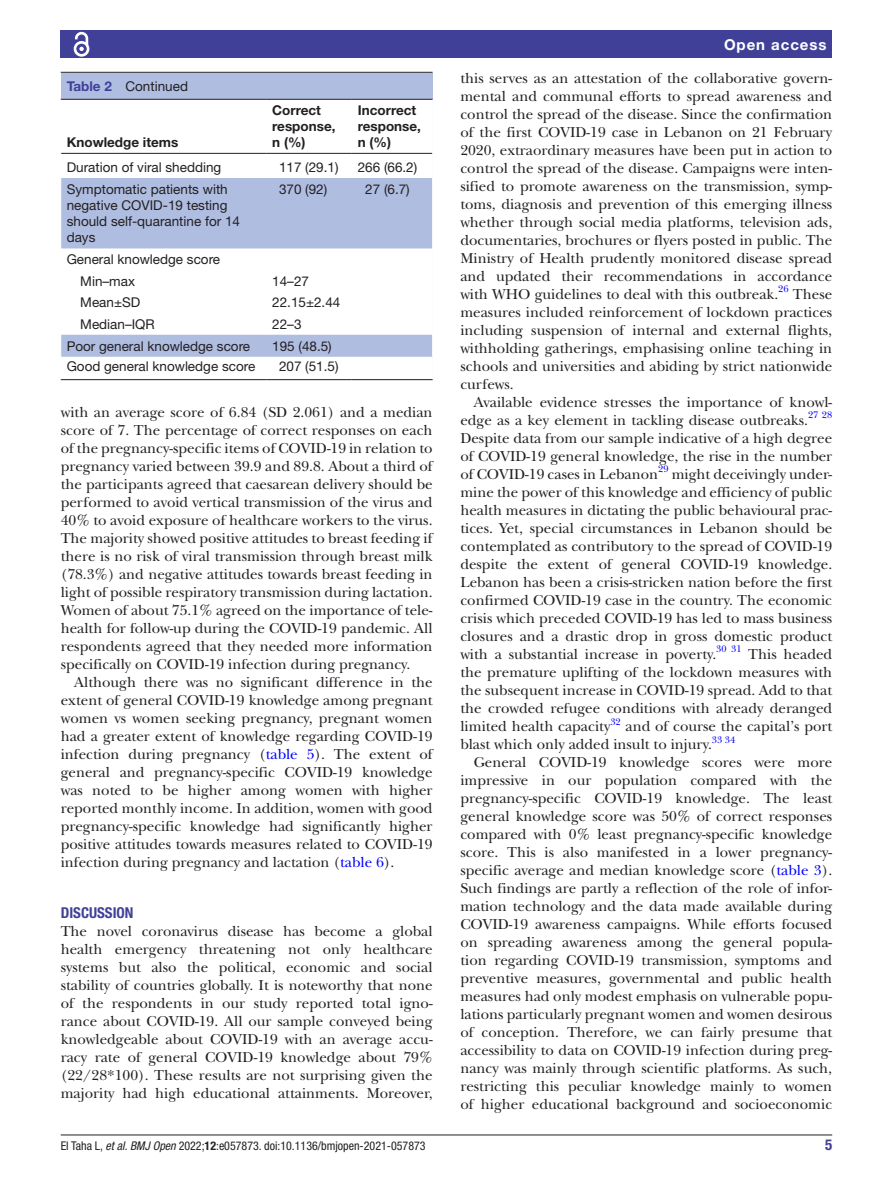
<style>
.page{position:relative;width:893px;height:1191px;background:#fff}
.page>*{position:absolute;margin:0;border:0;box-sizing:border-box;transform-origin:0 0}
.t1{font:15px/18px "New Baskerville";color:#231f20;text-align:justify}
.t2{font:700 condensed 15px "Helvetica Neue LT Std";color:#414099}
.t3{font:700 15px "Helvetica Neue LT Std";letter-spacing:.065em;color:#fff}
.t4{font:13.5px/16.2px "Helvetica Neue LT Std";color:#231f20}
.t5{font:700 13.5px/16.2px "Helvetica Neue LT Std";color:#231f20}
.t6{font:condensed 12px "Helvetica Neue LT Std";color:#231f20}
.t7{font:9.9px "New Baskerville";color:#00f}
.s1{font-weight:700;color:#414099}
.s2{color:#00f}
.s3{font-style:italic}
.s4{font-weight:700}
</style>
<div class="page">
<hr style="left:61px;top:1134px;width:771px;height:1px;background:#231f20">
<div style="left:61px;top:31px;width:771px;height:27px;background:#414099"></div>
<svg style="left:73px;top:31px;width:17px;height:26px"></svg>
<div style="left:61px;top:91px;width:372px;height:289px;background:#afbde1"></div>
<div style="left:61px;top:100px;width:371px;height:279px;background:#fff"></div>
<svg style="left:61px;top:178px;width:371px;height:178px"></svg>
<hr style="left:61px;top:99px;width:205px;height:1px;background:#231f20">
<hr style="left:61px;top:153px;width:205px;height:1px;background:#231f20">
<hr style="left:266px;top:99px;width:86px;height:1px;background:#231f20">
<hr style="left:266px;top:153px;width:86px;height:1px;background:#231f20">
<hr style="left:352px;top:99px;width:81px;height:1px;background:#231f20">
<hr style="left:352px;top:153px;width:80px;height:1px;background:#231f20">
<hr style="left:61px;top:379px;width:205px;height:1px;background:#231f20">
<hr style="left:266px;top:379px;width:86px;height:1px;background:#231f20">
<hr style="left:352px;top:379px;width:81px;height:1px;background:#231f20">
<hr style="left:432px;top:100px;width:1px;height:53px;background:#fff">
<svg style="left:432px;top:153px;width:1px;height:25px"></svg>
<hr style="left:432px;top:178px;width:1px;height:70px;background:#fff">
<svg style="left:432px;top:248px;width:1px;height:131px"></svg>
<div style="left:61px;top:73px;width:372px;height:18px;background:#afbde1"></div>
<hr style="left:61px;top:72px;width:372px;height:1px;background:#231f20">
<p class="t4" style="left:67px;top:78px;width:123px"><span class="s1">Table 2</span> Continued</p>
<p class="t5" style="left:67px;top:134px;width:113px">Knowledge items</p>
<p class="t5" style="left:272px;top:102px;width:65px">Correct response, n (%)</p>
<p class="t5" style="left:358px;top:102px;width:65px">Incorrect response, n (%)</p>
<p class="t4" style="left:67px;top:159px;width:156px">Duration of viral shedding</p>
<p class="t4" style="left:279px;top:159px;width:61px">117 (29.1)</p>
<p class="t4" style="left:358px;top:159px;width:61px">266 (66.2)</p>
<p class="t4" style="left:67px;top:180px;width:175px">Symptomatic patients with negative COVID-19 testing should self-quarantine for 14 days</p>
<p class="t4" style="left:279px;top:180px;width:50px">370 (92)</p>
<p class="t4" style="left:365px;top:180px;width:46px">27 (6.7)</p>
<p class="t4" style="left:80px;top:248px;width:141px;line-height:21.6px;text-indent:-14px">General knowledge score<br>Min–max</p>
<p class="t4" style="left:272px;top:272px;width:38px">14–27</p>
<p class="t4" style="left:80px;top:294px;width:62px">Mean±SD</p>
<p class="t4" style="left:272px;top:294px;width:70px">22.15±2.44</p>
<p class="t4" style="left:80px;top:316px;width:76px">Median–IQR</p>
<p class="t4" style="left:272px;top:316px;width:31px">22–3</p>
<p class="t4" style="left:67px;top:337px;width:185px">Poor general knowledge score</p>
<p class="t4" style="left:272px;top:337px;width:61px">195 (48.5)</p>
<p class="t4" style="left:67px;top:357px;width:190px">Good general knowledge score</p>
<p class="t4" style="left:279px;top:357px;width:61px">207 (51.5)</p>
<p class="t1" style="left:61px;top:403px;width:373px">with an average score of 6.84 (SD 2.061) and a median score of 7. The percentage of correct responses on each of the pregnancy-specific items of COVID-19 in relation to pregnancy varied between 39.9 and 89.8. About a third of the participants agreed that caesarean delivery should be performed to avoid vertical transmission of the virus and 40% to avoid exposure of healthcare workers to the virus.<br>The majority showed positive attitudes to breast feeding if there is no risk of viral transmission through breast milk (78.3%) and negative attitudes towards breast feeding in light of possible respiratory transmission during lactation.<br>Women of about 75.1% agreed on the importance of tele&shy;health for follow-up during the COVID-19 pandemic. All respondents agreed that they needed more information specifically on COVID-19 infection during pregnancy.</p>
<p class="t1" style="left:61px;top:673px;width:373px;text-indent:14px">Although there was no significant difference in the extent of general COVID-19 knowledge among pregnant women vs women seeking pregnancy, pregnant women had a greater extent of knowledge regarding COVID-19 infection during pregnancy (<span class="s2">table 5</span>). The extent of general and pregnancy-specific COVID-19 knowledge was noted to be higher among women with higher reported monthly income. In addition, women with good pregnancy-specific knowledge had significantly higher positive attitudes towards measures related to COVID-19 infection during pregnancy and lactation (<span class="s2">table 6</span>).</p>
<p class="t2" style="left:61px;top:903px;width:74px">DISCUSSION</p>
<p class="t1" style="left:61px;top:922px;width:373px">The novel coronavirus disease has become a global health emergency threatening not only healthcare systems but also the political, economic and social stability of countries globally. It is noteworthy that none of the respondents in our study reported total igno&shy;rance about COVID-19. All our sample conveyed being knowledgeable about COVID-19 with an average accu&shy;racy rate of general COVID-19 knowledge about 79% (22/28*100). These results are not surprising given the majority had high educational attainments. Moreover,</p>
<p class="t3" style="left:724px;top:35px;width:104px">Open access</p>
<p class="t1" style="left:460px;top:69px;width:373px">this serves as an attestation of the collaborative govern&shy;mental and communal efforts to spread awareness and control the spread of the disease. Since the confirmation of the first COVID-19 case in Lebanon on 21 February 2020, extraordinary measures have been put in action to control the spread of the disease. Campaigns were inten&shy;sified to promote awareness on the transmission, symp&shy;toms, diagnosis and prevention of this emerging illness whether through social media platforms, television ads, documentaries, brochures or flyers posted in public. The Ministry of Health prudently monitored disease spread and updated their recommendations in accordance with WHO guidelines to deal with this outbreak.<sup>26</sup> These measures included reinforcement of lockdown practices including suspension of internal and external flights, withholding gatherings, emphasising online teaching in schools and universities and abiding by strict nationwide curfews.</p>
<p class="t1" style="left:460px;top:393px;width:373px;text-indent:13px">Available evidence stresses the importance of knowl&shy;edge as a key element in tackling disease outbreaks.</p>
<p class="t7" style="left:808px;top:409px;width:26px">27 28</p>
<p class="t1" style="left:460px;top:429px;width:373px">Despite data from our sample indicative of a high degree of COVID-19 general knowledge, the rise in the number of COVID-19 cases in Lebanon</p>
<p class="t7" style="left:658px;top:463px;width:12px">29</p>
<p class="t1" style="left:460px;top:465px;width:373px;text-indent:211px">might deceivingly under&shy;mine the power of this knowledge and efficiency of public health measures in dictating the public behavioural prac&shy;tices. Yet, special circumstances in Lebanon should be contemplated as contributory to the spread of COVID-19 despite the extent of general COVID-19 knowledge.<br>Lebanon has been a crisis-stricken nation before the first confirmed COVID-19 case in the country. The economic crisis which preceded COVID-19 has led to mass business closures and a drastic drop in gross domestic product with a substantial increase in poverty.</p>
<p class="t7" style="left:716px;top:643px;width:27px">30 31</p>
<p class="t1" style="left:460px;top:645px;width:373px;text-indent:288px">This headed the premature uplifting of the lockdown measures with the subsequent increase in COVID-19 spread. Add to that the crowded refugee conditions with already deranged limited health capacity</p>
<p class="t7" style="left:610px;top:715px;width:12px">32</p>
<p class="t1" style="left:460px;top:717px;width:373px;text-indent:165px">and of course the capital’s port blast which only added insult to injury.</p>
<p class="t7" style="left:712px;top:733px;width:25px">33 34</p>
<p class="t1" style="left:460px;top:753px;width:373px;text-indent:14px">General COVID-19 knowledge scores were more impressive in our population compared with the pregnancy-specific COVID-19 knowledge. The least general knowledge score was 50% of correct responses compared with 0% least pregnancy-specific knowledge score. This is also manifested in a lower pregnancy&shy;specific average and median knowledge score (<span class="s2">table 3</span>).<br>Such findings are partly a reflection of the role of infor&shy;mation technology and the data made available during COVID-19 awareness campaigns. While efforts focused on spreading awareness among the general popula&shy;tion regarding COVID-19 transmission, symptoms and preventive measures, governmental and public health measures had only modest emphasis on vulnerable popu&shy;lations particularly pregnant women and women desirous of conception. Therefore, we can fairly presume that accessibility to data on COVID-19 infection during preg&shy;nancy was mainly through scientific platforms. As such, restricting this peculiar knowledge mainly to women of higher educational background and socioeconomic</p>
<p class="t6" style="left:61px;top:1138px;width:366px">El Taha L, <span class="s3">et al</span>. <span class="s3">BMJ Open</span> 2022;<span class="s4">12</span>:e057873. doi:10.1136/bmjopen-2021-057873</p>
<p class="t2" style="left:825px;top:1135px;width:9px">5</p>
</div>
